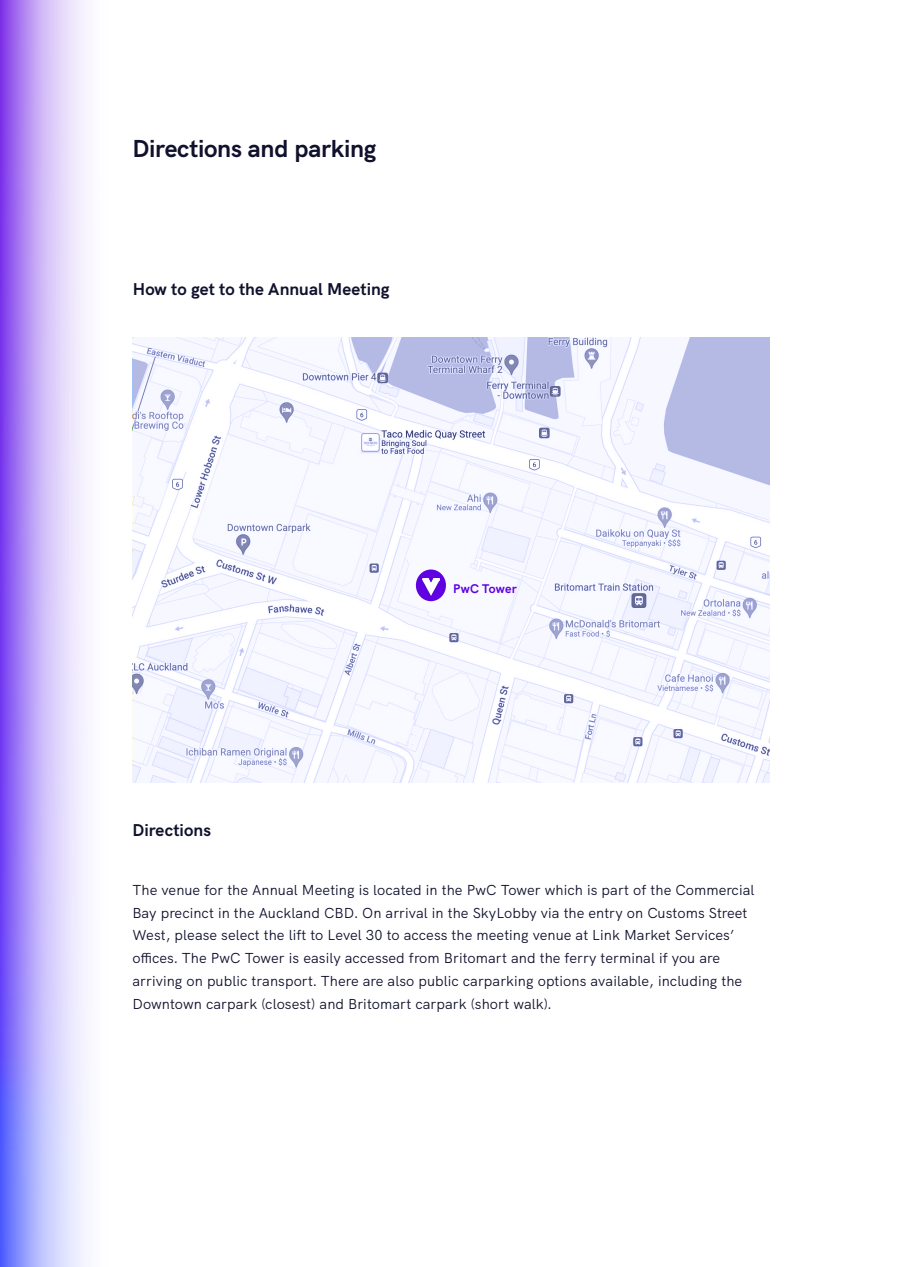
<style>
.page{position:relative;width:900px;height:1267px;background:#fff}
.page>*{position:absolute;margin:0;border:0;box-sizing:border-box;transform-origin:0 0}
.M{font:700 24.5px "HK Groteskv 1";letter-spacing:-.01em;color:#10112c}
.S{font:700 17.15px "HK Groteskv 1";letter-spacing:.005em;color:#10112c}
._8_25_2mm{font:14.35px/22.8px "HK Groteskv 1";letter-spacing:.005em;color:#10112c}
.S-2{font:700 12.6px "HK Groteskv 1";letter-spacing:.01em;color:#6001e2}
</style>
<div class="page">
<img style="left:132px;top:337px;width:637px;height:445px">
<div style="left:416px;top:570px;width:30px;height:31px;background:#6001e2;border-radius:50%"></div>
<img style="left:423px;top:578px;width:16px;height:17px">
<img style="left:0;top:0;width:87px;height:1267px">
<p class="M" style="left:132px;top:129px;width:245px">Directions and parking</p>
<p class="S" style="left:133px;top:276px;width:258px">How to get to the Annual Meeting</p>
<p class="S" style="left:132px;top:817px;width:80px">Directions</p>
<p class="S-2" style="left:453px;top:578px;width:65px">PwC Tower</p>
<p class="_8_25_2mm" style="left:132px;top:877px;width:623px">The venue for the Annual Meeting is located in the PwC Tower which is part of the Commercial Bay precinct in the Auckland CBD. On arrival in the SkyLobby via the entry on Customs Street West, please select the lift to Level 30 to access the meeting venue at Link Market Services’ offices. The PwC Tower is easily accessed from Britomart and the ferry terminal if you are arriving on public transport. There are also public carparking options available, including the Downtown carpark (closest) and Britomart carpark (short walk).</p>
</div>
